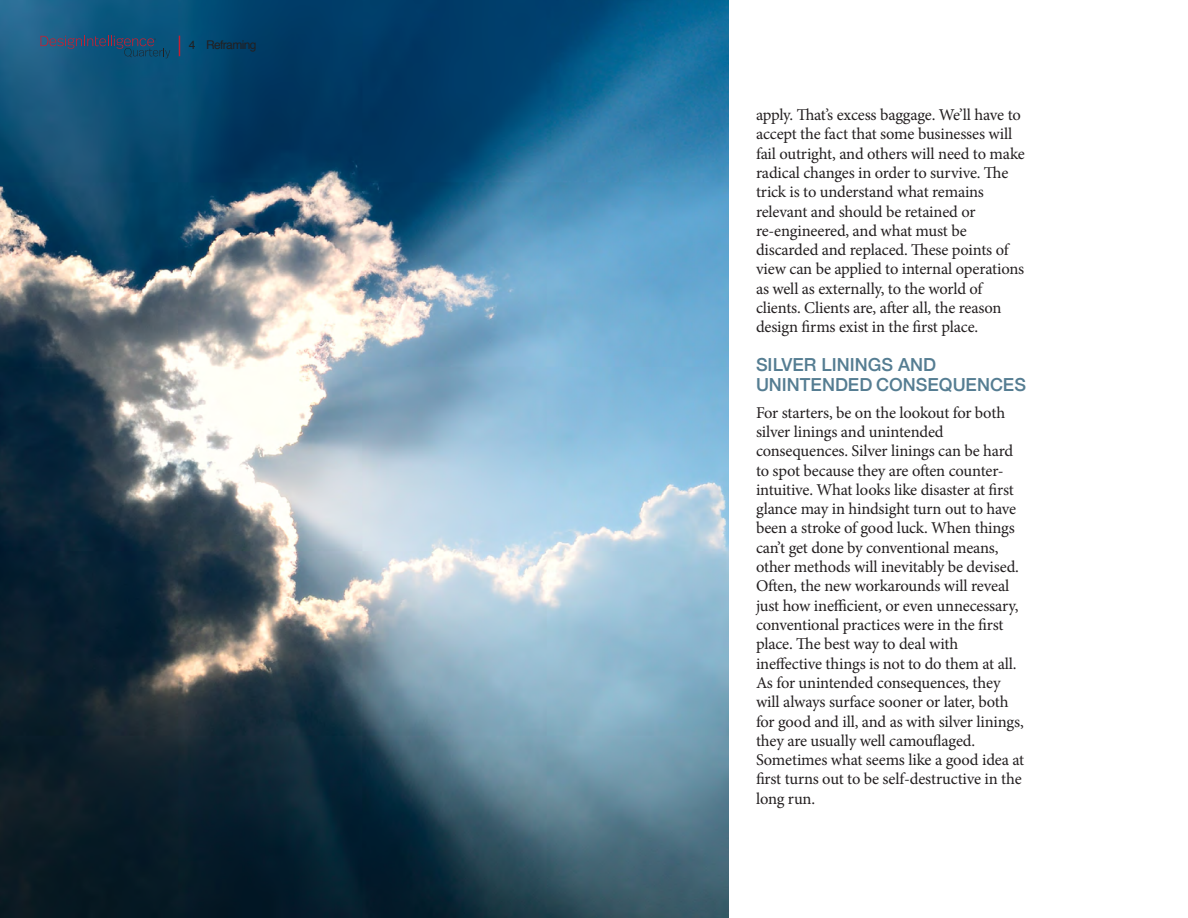
<style>
.page{position:relative;width:1188px;height:918px;background:#fff}
.page>*{position:absolute;margin:0;border:0;box-sizing:border-box;transform-origin:0 0}
.t1{font:500 18px/19.5px "Helvetica Neue";color:#557d92}
.t2{font:16.5px/19.4px "Minion Pro";letter-spacing:-.01em;color:#231f20}
.t3{font:12px "Helvetica";letter-spacing:-.05em;color:#231f20}
</style>
<div class="page">
<img style="left:0;top:0;width:729px;height:918px">
<svg style="left:40px;top:36px;width:130px;height:22px;background:#224f74"></svg>
<svg style="left:179px;top:36px;width:1px;height:20px"></svg>
<p class="t3" style="left:189px;top:36px;width:69px">4 Reframing</p>
<p class="t2" style="left:756px;top:105px;width:270px">apply. That’s excess baggage. We’ll have to accept the fact that some businesses will fail outright, and others will need to make radical changes in order to survive. The trick is to understand what remains relevant and should be retained or re-engineered, and what must be discarded and replaced. These points of view can be applied to internal operations as well as externally, to the world of clients. Clients are, after all, the reason design firms exist in the first place.</p>
<p class="t1" style="left:756px;top:354px;width:271px">SILVER LININGS AND<br>UNINTENDED CONSEQUENCES</p>
<p class="t2" style="left:756px;top:403px;width:270px">For starters, be on the lookout for both silver linings and unintended consequences. Silver linings can be hard to spot because they are often counter&shy;intuitive. What looks like disaster at first glance may in hindsight turn out to have been a stroke of good luck. When things can’t get done by conventional means, other methods will inevitably be devised.<br>Often, the new workarounds will reveal just how inefficient, or even unnecessary, conventional practices were in the first place. The best way to deal with ineffective things is not to do them at all.<br>As for unintended consequences, they will always surface sooner or later, both for good and ill, and as with silver linings, they are usually well camouflaged.<br>Sometimes what seems like a good idea at first turns out to be self-destructive in the long run.</p>
</div>
